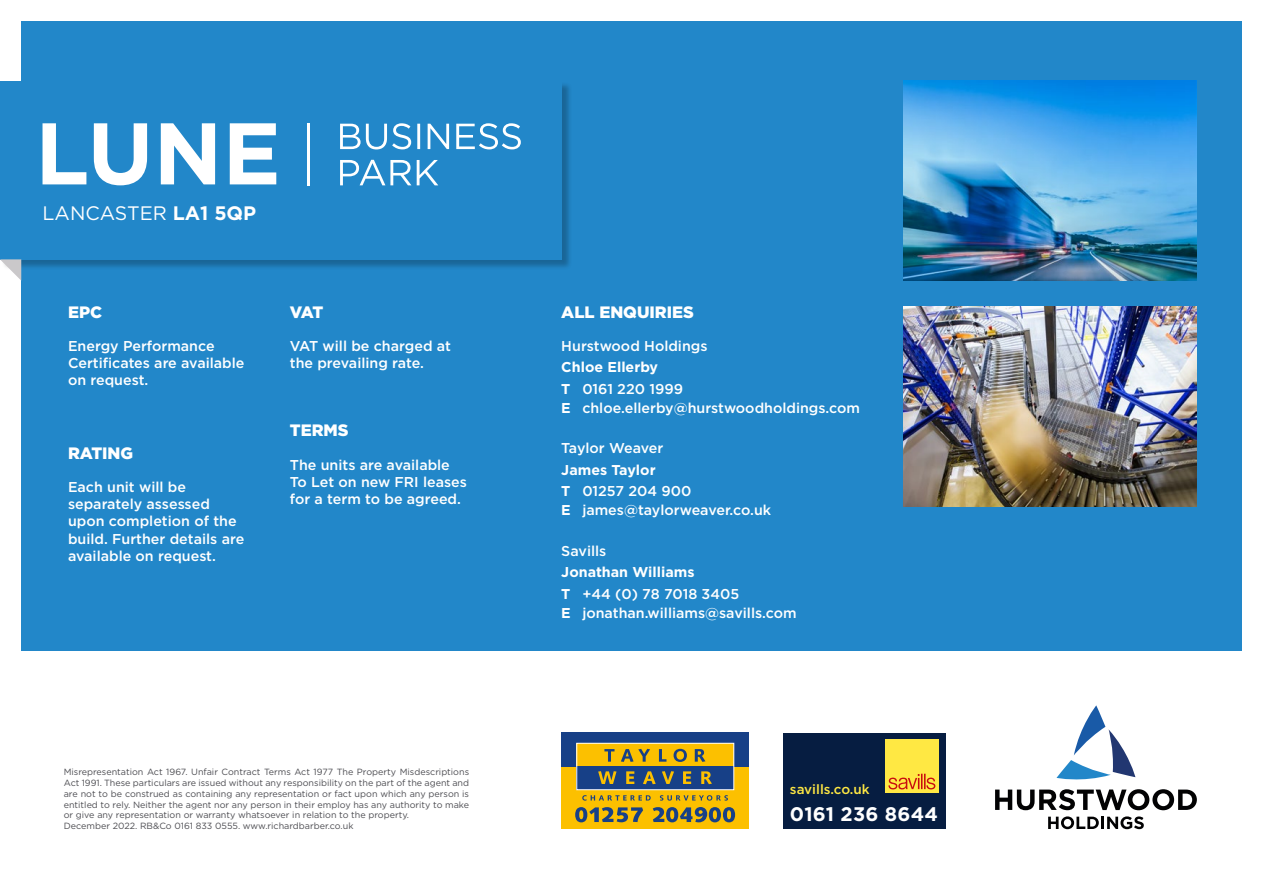
<style>
.page{position:relative;width:1263px;height:893px;background:#fff}
.page>*{position:absolute;margin:0;border:0;box-sizing:border-box;transform-origin:0 0}
.t1{font:700 19.65px "Gotham HTF";letter-spacing:.01em;color:#fff}
.t2{font:19.5px "Gotham HTF";color:#fff}
.t3{font:900 16.5px "Gotham HTF";color:#fff}
.t4{font:500 14.25px/17.1px "Gotham HTF";color:#fff}
.t5{font:700 14.25px/21.3px "Gotham HTF";color:#fff}
.t6{font:500 13.5px "Gotham HTF";color:#ffe843}
.t7{font:9px/10.8px "Gotham HTF";color:#4d4d52}
.s1{font-weight:700}
.s2{font-weight:500}
</style>
<div class="page">
<div style="left:21px;top:21px;width:1221px;height:630px;background:#2287c9"></div>
<svg style="left:1056px;top:705px;width:79px;height:75px"></svg>
<svg style="left:995px;top:789px;width:202px;height:21px"></svg>
<svg style="left:1048px;top:816px;width:96px;height:13px"></svg>
<div style="left:2px;top:82px;width:570px;height:188px;background:#000;opacity:.25"></div>
<div style="left:0;top:81px;width:561px;height:178px;background:#2287c9"></div>
<svg style="left:0;top:259px;width:21px;height:21px"></svg>
<svg style="left:43px;top:123px;width:233px;height:62px"></svg>
<svg style="left:340px;top:160px;width:98px;height:25px"></svg>
<svg style="left:340px;top:123px;width:181px;height:26px"></svg>
<hr style="left:307px;top:123px;width:3px;height:62px;background:#fff">
<div style="left:561px;top:732px;width:188px;height:97px;background:#fcc000"></div>
<div style="left:561px;top:732px;width:188px;height:34px;background:#174087"></div>
<div style="left:577px;top:743px;width:157px;height:47px;background:#fcc000"></div>
<div style="left:577px;top:766px;width:157px;height:24px;background:#174087"></div>
<svg style="left:598px;top:771px;width:18px;height:13px"></svg>
<svg style="left:626px;top:771px;width:8px;height:13px"></svg>
<svg style="left:643px;top:771px;width:13px;height:13px"></svg>
<svg style="left:662px;top:771px;width:12px;height:13px"></svg>
<svg style="left:683px;top:771px;width:8px;height:13px"></svg>
<svg style="left:701px;top:771px;width:11px;height:13px"></svg>
<svg style="left:582px;top:795px;width:69px;height:6px"></svg>
<svg style="left:660px;top:795px;width:68px;height:6px"></svg>
<svg style="left:604px;top:749px;width:10px;height:13px"></svg>
<svg style="left:621px;top:749px;width:29px;height:13px"></svg>
<svg style="left:659px;top:749px;width:7px;height:13px"></svg>
<svg style="left:673px;top:749px;width:14px;height:13px"></svg>
<svg style="left:695px;top:749px;width:10px;height:13px"></svg>
<div style="left:576px;top:743px;width:158px;height:47px;border:1px solid #fff"></div>
<svg style="left:575px;top:807px;width:68px;height:15px"></svg>
<svg style="left:653px;top:807px;width:82px;height:15px"></svg>
<div style="left:783px;top:733px;width:162px;height:96px;background:#061d41"></div>
<div style="left:885px;top:740px;width:53px;height:53px;background:#ffe843"></div>
<svg style="left:888px;top:774px;width:47px;height:15px"></svg>
<img style="left:903px;top:81px;width:294px;height:200px">
<img style="left:903px;top:306px;width:294px;height:200px">
<h2 class="t2" style="left:43px;top:203px;width:215px">LANCASTER <span class="s1">LA1 5QP</span></h2>
<h3 class="t3" style="left:68px;top:302px;width:36px">EPC</h3>
<h3 class="t4" style="left:68px;top:337px;width:178px">Energy Performance<br>Certificates are available on request.</h3>
<h3 class="t3" style="left:68px;top:443px;width:67px">RATING</h3>
<h3 class="t4" style="left:68px;top:478px;width:178px">Each unit will be separately assessed upon completion of the build. Further details are available on request.</h3>
<h3 class="t3" style="left:290px;top:302px;width:35px">VAT</h3>
<h3 class="t4" style="left:290px;top:337px;width:163px">VAT will be charged at the prevailing rate.</h3>
<h3 class="t3" style="left:290px;top:421px;width:60px">TERMS</h3>
<h3 class="t4" style="left:290px;top:456px;width:179px">The units are available<br>To Let on new FRI leases for a term to be agreed.</h3>
<p class="t7" style="left:64px;top:766px;width:407px">Misrepresentation Act 1967. Unfair Contract Terms Act 1977 The Property Misdescriptions Act 1991. These particulars are issued without any responsibility on the part of the agent and are not to be construed as containing any representation or fact upon which any person is entitled to rely. Neither the agent nor any person in their employ has any authority to make or give any representation or warranty whatsoever in relation to the property.<br>December 2022. RB&amp;Co 0161 833 0555. www.richardbarber.co.uk</p>
<h3 class="t3" style="left:561px;top:302px;width:134px">ALL ENQUIRIES</h3>
<h3 class="t4" style="left:561px;top:337px;width:148px">Hurstwood Holdings</h3>
<h3 class="t5" style="left:561px;top:356px;width:123px">Chloe Ellerby<br>T <span class="s2">0161 220 1999</span></h3>
<h3 class="t4" style="left:561px;top:399px;width:300px"><span class="s1">E</span> chloe.ellerby@hurstwoodholdings.com</h3>
<h3 class="t4" style="left:561px;top:439px;width:103px">Taylor Weaver</h3>
<h3 class="t5" style="left:561px;top:459px;width:132px">James Taylor<br>T <span class="s2">01257 204 900</span></h3>
<h3 class="t4" style="left:561px;top:501px;width:211px"><span class="s1">E</span> james@taylorweaver.co.uk</h3>
<h3 class="t4" style="left:561px;top:542px;width:47px">Savills</h3>
<h3 class="t5" style="left:561px;top:561px;width:179px">Jonathan Williams<br>T <span class="s2">+44 (0) 78 7018 3405</span></h3>
<h3 class="t4" style="left:561px;top:604px;width:237px"><span class="s1">E</span> jonathan.williams@savills.com</h3>
<h3 class="t6" style="left:790px;top:781px;width:81px">savills.co.uk</h3>
<h1 class="t1" style="left:790px;top:803px;width:150px">0161 236 8644</h1>
</div>
